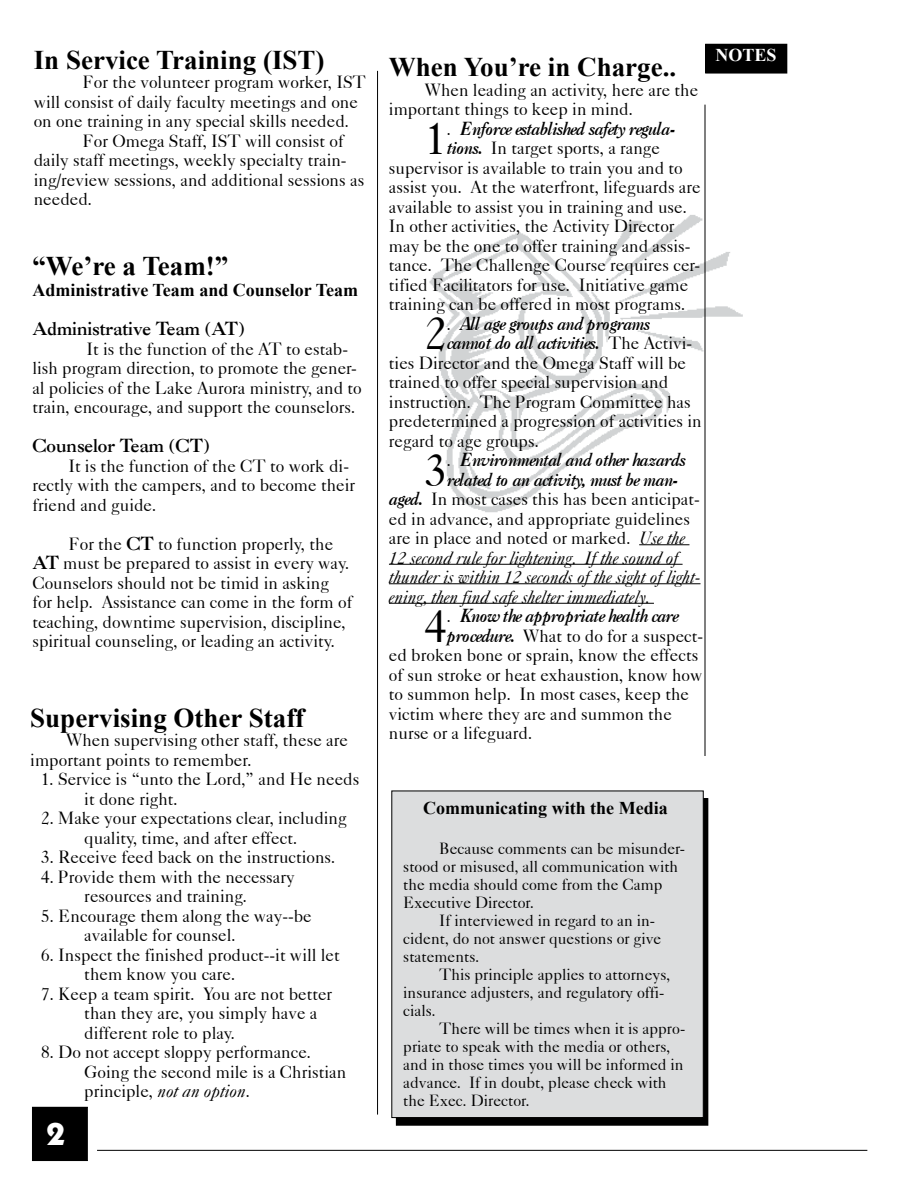
<style>
.page{position:relative;width:918px;height:1188px;background:#fff}
.page>*{position:absolute;margin:0;border:0;box-sizing:border-box;transform-origin:0 0}
.t1{font:46.2px "Casablanca Plain";color:#000;scale:.95 1}
.t2{font:700 27px "Times New Roman";color:#000}
.t3{font:27px "Kabana Bold Plain";color:#fff}
.t4{font:18px/19.5px "Casablanca Plain";color:#000;scale:.95 1}
.t5{font:italic 700 18px/19.5px "Casablanca";color:#000;scale:.95 1}
.t6{font:italic 18px/19.5px "Casablanca";color:#000;scale:.95 1}
.t7{font:700 18px "Times New Roman";color:#000}
.t8{font:700 18px "Casablanca";color:#000;scale:.95 1}
.t9{font:700 18px "Times New Roman";color:#fff}
.t10{font:16.5px "Casablanca Plain";color:#000;scale:.95 1}
.s1{font-family:"Casablanca";font-weight:700}
.s2{font-family:"Casablanca";font-style:italic}
.s3{font-family:"Casablanca Plain";font-weight:400;font-style:normal}
.s4{font-family:"Casablanca";font-weight:700;font-style:italic}
</style>
<div class="page">
<img style="left:429px;top:208px;width:314px;height:309px">
<div style="left:396px;top:799px;width:312px;height:326px;background:#000"></div>
<hr style="left:97px;top:1150px;width:770px;height:1px;background:#000">
<div style="left:32px;top:1107px;width:55px;height:54px;background:#000"></div>
<div style="left:32px;top:1107px;width:56px;height:54px;border:1px solid #000"></div>
<div style="left:706px;top:44px;width:81px;height:29px;background:#000"></div>
<hr style="left:377px;top:71px;width:1px;height:1044px;background:#000">
<hr style="left:639px;top:545px;width:50px;height:1px;background:#000">
<hr style="left:389px;top:564px;width:294px;height:1px;background:#000">
<hr style="left:389px;top:584px;width:312px;height:1px;background:#000">
<hr style="left:389px;top:603px;width:265px;height:1px;background:#000">
<div style="left:391px;top:791px;width:313px;height:327px;background:#dcddde;border:1px solid #000"></div>
<hr style="left:705px;top:105px;width:1px;height:651px;background:#000">
<h2 class="t2" style="left:34px;top:41px;width:292px">In Service Training (IST)</h2>
<p class="t4" style="left:83px;top:72px;width:300px">For the volunteer program worker, IST</p>
<p class="t4" style="left:34px;top:91px;width:343px">will consist of daily faculty meetings and one</p>
<p class="t4" style="left:34px;top:111px;width:334px">on one training in any special skills needed.</p>
<p class="t4" style="left:83px;top:130px;width:276px">For Omega Staff, IST will consist of</p>
<p class="t4" style="left:34px;top:150px;width:331px">daily staff meetings, weekly specialty train-</p>
<p class="t4" style="left:34px;top:169px;width:349px">ing/review sessions, and additional sessions as</p>
<p class="t4" style="left:34px;top:189px;width:63px">needed.</p>
<h2 class="t2" style="left:32px;top:247px;width:197px">“We’re a Team!”</h2>
<p class="t7" style="left:32px;top:278px;width:327px">Administrative Team and Counselor Team</p>
<p class="t8" style="left:32px;top:318px;width:225px">Administrative Team (AT)</p>
<p class="t4" style="left:32px;top:339px;width:348px;text-indent:54px">It is the function of the AT to estab&shy;lish program direction, to promote the gener&shy;al policies of the Lake Aurora ministry, and to train, encourage, and support the counselors.</p>
<p class="t8" style="left:32px;top:435px;width:188px">Counselor Team (CT)</p>
<p class="t4" style="left:32px;top:456px;width:341px;text-indent:36px">It is the function of the CT to work di&shy;rectly with the campers, and to become their friend and guide.</p>
<p class="t4" style="left:32px;top:534px;width:338px;text-indent:36px">For the <span class="s1">CT</span> to function properly, the <span class="s1">AT</span> must be prepared to assist in every way.<br>Counselors should not be timid in asking for help. Assistance can come in the form of teaching, downtime supervision, discipline, spiritual counseling, or leading an activity.</p>
<h2 class="t2" style="left:30px;top:699px;width:276px">Supervising Other Staff</h2>
<p class="t4" style="left:30px;top:730px;width:336px;text-indent:36px">When supervising other staff, these are important points to remember.</p>
<p class="t4" style="left:84px;top:769px;width:291px;text-indent:-43px">1. Service is “unto the Lord,” and He needs it done right.</p>
<p class="t4" style="left:41px;top:808px;width:323px;text-align:center">2. Make your expectations clear, including quality, time, and after effect.</p>
<p class="t4" style="left:41px;top:847px;width:311px">3. Receive feed back on the instructions.</p>
<p class="t4" style="left:41px;top:867px;width:268px;text-align:center">4. Provide them with the necessary resources and training.</p>
<p class="t4" style="left:84px;top:906px;width:241px;text-indent:-43px">5. Encourage them along the way--be available for counsel.</p>
<p class="t4" style="left:84px;top:945px;width:270px;text-indent:-43px">6. Inspect the finished product--it will let them know you care.</p>
<p class="t4" style="left:84px;top:984px;width:263px;text-indent:-43px">7. Keep a team spirit. You are not better than they are, you simply have a different role to play.</p>
<p class="t4" style="left:84px;top:1042px;width:277px;text-indent:-43px">8. Do not accept sloppy performance.<br>Going the second mile is a Christian principle, <span class="s2">not an option</span>.</p>
<h2 class="t3" style="left:46px;top:1115px;width:21px">2</h2>
<h2 class="t2" style="left:389px;top:49px;width:289px">When You’re in Charge..</h2>
<p class="t4" style="left:389px;top:80px;width:327px;text-indent:36px">When leading an activity, here are the important things to keep in mind.</p>
<h1 class="t1" style="left:425px;top:110px;width:25px">1</h1>
<p class="t5" style="left:447px;top:118px;width:242px"><span class="s3">.</span> Enforce established safety regula-</p>
<p class="t4" style="left:389px;top:138px;width:330px;text-indent:58px"><span class="s4">tions.</span> In target sports, a range supervisor is available to train you and to assist you. At the waterfront, lifeguards are available to assist you in training and use.<br>In other activities, the Activity Director may be the one to offer training and assis&shy;tance. The Challenge Course requires cer&shy;tified Facilitators for use. Initiative game training can be offered in most programs.</p>
<h1 class="t1" style="left:425px;top:305px;width:25px">2</h1>
<p class="t5" style="left:447px;top:313px;width:260px"><span class="s3">.</span> All age groups and programs cannot do all activities. <span class="s3">The Activi-</span></p>
<p class="t4" style="left:389px;top:353px;width:331px">ties Director and the Omega Staff will be trained to offer special supervision and instruction. The Program Committee has predetermined a progression of activities in regard to age groups.</p>
<h1 class="t1" style="left:425px;top:442px;width:25px">3</h1>
<p class="t5" style="left:447px;top:450px;width:252px"><span class="s3">.</span> Environmental and other hazards related to an activity, must be man-</p>
<p class="t4" style="left:389px;top:489px;width:329px"><span class="s4">aged.</span> In most cases this has been anticipat&shy;ed in advance, and appropriate guidelines are in place and noted or marked. <span class="s2">Use the</span></p>
<p class="t6" style="left:389px;top:548px;width:329px">12 second rule for lightening. If the sound of thunder is within 12 seconds of the sight of light&shy;ening, then find safe shelter immediately.</p>
<h1 class="t1" style="left:425px;top:598px;width:25px">4</h1>
<p class="t5" style="left:447px;top:606px;width:245px"><span class="s3">.</span> Know the appropriate health care</p>
<p class="t4" style="left:389px;top:626px;width:332px;text-indent:58px"><span class="s4">procedure.</span> What to do for a suspect&shy;ed broken bone or sprain, know the effects of sun stroke or heat exhaustion, know how to summon help. In most cases, keep the victim where they are and summon the nurse or a lifeguard.</p>
<p class="t9" style="left:715px;top:43px;width:63px">NOTES</p>
<p class="t7" style="left:423px;top:796px;width:246px">Communicating with the Media</p>
<p class="t10" style="left:439px;top:838px;width:260px">Because comments can be misunder-</p>
<p class="t10" style="left:403px;top:856px;width:291px">stood or misused, all communication with</p>
<p class="t10" style="left:403px;top:874px;width:275px">the media should come from the Camp</p>
<p class="t10" style="left:403px;top:892px;width:139px">Executive Director.</p>
<p class="t10" style="left:439px;top:910px;width:229px">If interviewed in regard to an in-</p>
<p class="t10" style="left:403px;top:928px;width:273px">cident, do not answer questions or give</p>
<p class="t10" style="left:403px;top:946px;width:82px">statements.</p>
<p class="t10" style="left:439px;top:964px;width:245px">This principle applies to attorneys,</p>
<p class="t10" style="left:403px;top:982px;width:276px">insurance adjusters, and regulatory offi-</p>
<p class="t10" style="left:403px;top:1000px;width:36px">cials.</p>
<p class="t10" style="left:439px;top:1018px;width:260px">There will be times when it is appro-</p>
<p class="t10" style="left:403px;top:1036px;width:283px">priate to speak with the media or others,</p>
<p class="t10" style="left:403px;top:1054px;width:297px">and in those times you will be informed in</p>
<p class="t10" style="left:403px;top:1072px;width:279px">advance. If in doubt, please check with</p>
<p class="t10" style="left:403px;top:1090px;width:135px">the Exec. Director.</p>
</div>
